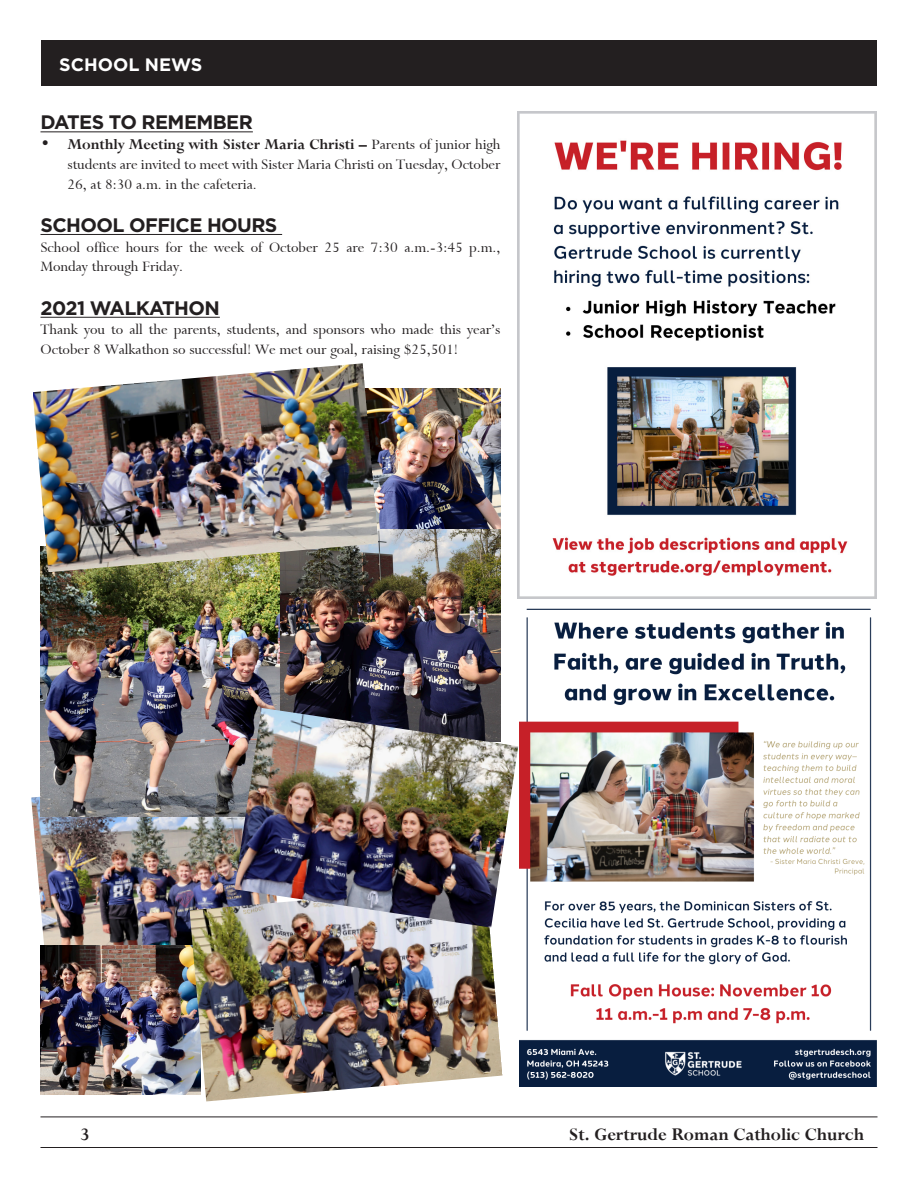
<style>
.page{position:relative;width:918px;height:1188px;background:#fff}
.page>*{position:absolute;margin:0;border:0;box-sizing:border-box;transform-origin:0 0}
.t1{font:700 19.5px "Gotham";letter-spacing:-.03em;color:#231f20}
.t2{font:19.5px "Bronte Bold SWFTE";color:#231f20}
.t3{font:700 18px "Gotham";color:#fff}
.t4{font:16.5px/19.8px "Bronte Regular SWFTE";color:#231f20}
.s1{font-family:"Bronte Bold SWFTE"}
</style>
<div class="page">
<hr style="left:40px;top:1147px;width:838px;height:1px;background:#231f20">
<hr style="left:40px;top:1117px;width:838px;height:1px;background:#231f20">
<div style="left:41px;top:40px;width:836px;height:46px;background:#231f20"></div>
<hr style="left:40px;top:132px;width:213px;height:1px;background:#231f20">
<hr style="left:40px;top:234px;width:242px;height:1px;background:#231f20">
<hr style="left:40px;top:317px;width:180px;height:1px;background:#231f20">
<img style="left:520px;top:608px;width:357px;height:479px">
<img style="left:517px;top:111px;width:360px;height:488px">
<img style="left:31px;top:796px;width:204px;height:149px">
<img style="left:40px;top:572px;width:241px;height:244px">
<img style="left:281px;top:529px;width:219px;height:179px">
<img style="left:378px;top:388px;width:122px;height:141px">
<img style="left:40px;top:945px;width:150px;height:149px">
<img style="left:190px;top:884px;width:312px;height:217px">
<img style="left:235px;top:708px;width:283px;height:220px">
<img style="left:33px;top:363px;width:345px;height:209px">
<p class="t3" style="left:59px;top:55px;width:145px">SCHOOL NEWS</p>
<p class="t1" style="left:40px;top:111px;width:214px">DATES TO REMEMBER</p>
<p class="t4" style="left:68px;top:135px;width:434px;text-align:justify;text-indent:-27px"><span class="s1">• Monthly Meeting with Sister Maria Christi –</span> Parents of junior high students are invited to meet with Sister Maria Christi on Tuesday, October 26, at 8:30 a.m. in the cafeteria.</p>
<p class="t1" style="left:40px;top:214px;width:238px">SCHOOL OFFICE HOURS</p>
<p class="t4" style="left:40px;top:237px;width:461px">School office hours for the week of October 25 are 7:30 a.m.-3:45 p.m.,<br>Monday through Friday.</p>
<p class="t1" style="left:40px;top:296px;width:181px">2021 WALKATHON</p>
<p class="t4" style="left:40px;top:320px;width:461px">Thank you to all the parents, students, and sponsors who made this year’s<br>October 8 Walkathon so successful! We met our goal, raising $25,501!</p>
<p class="t2" style="left:80px;top:1123px;width:11px">3</p>
<p class="t2" style="left:569px;top:1123px;width:297px">St. Gertrude Roman Catholic Church</p>
</div>
